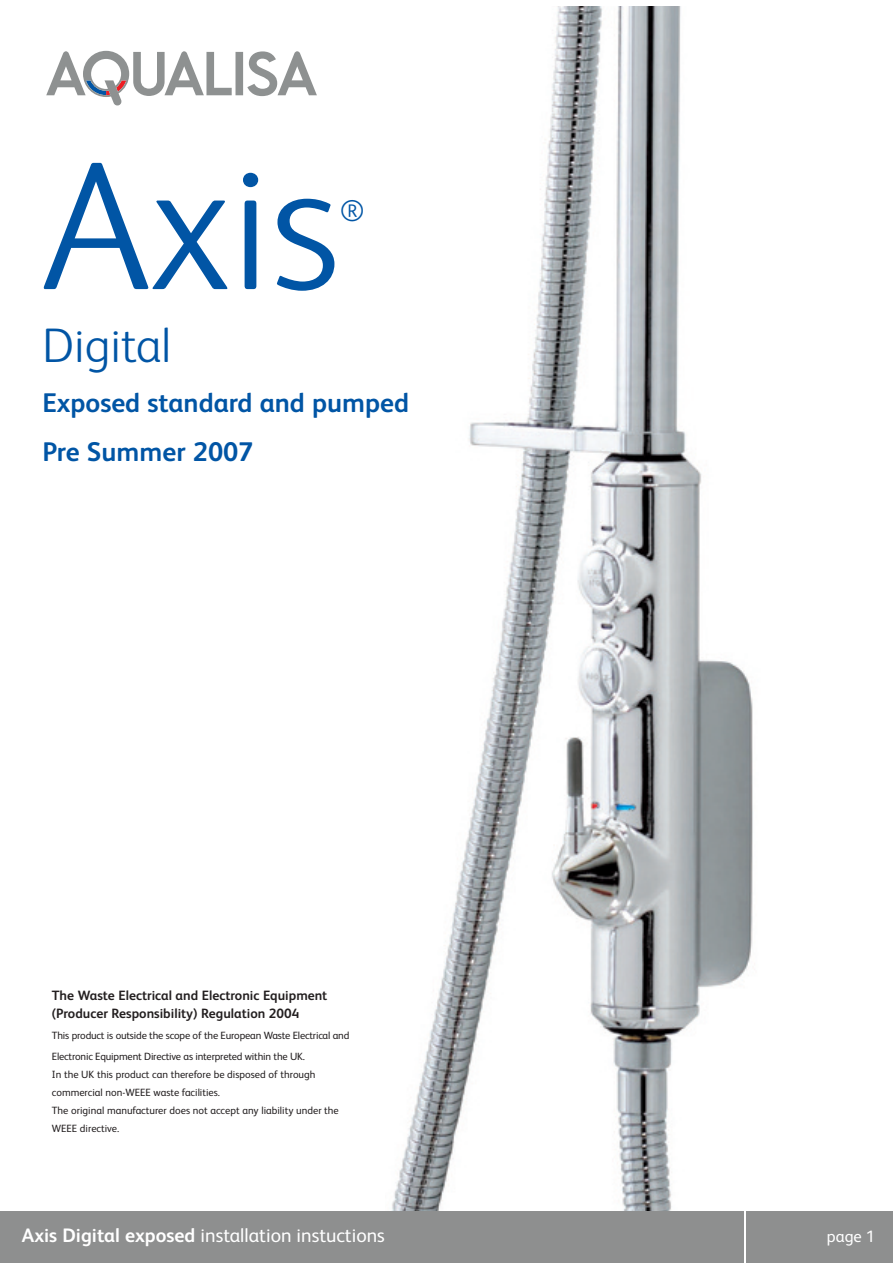
<style>
.page{position:relative;width:893px;height:1263px;background:#fff}
.page>*{position:absolute;margin:0;border:0;box-sizing:border-box;transform-origin:0 0}
.t1{font:300 183.75px "FS Albert";color:#0155a5}
.t2{font:300 48.6px "FS Albert";color:#0155a5}
.t3{font:300 30px "FS Albert";color:#0155a5}
.t4{font:700 27px/49.5px "FS Albert";color:#0155a5}
.t5{font:19.5px "FS Albert";color:#fff}
.t6{font:16.5px "FS Albert";color:#fff}
.t7{font:700 13.5px/18px "FS Albert";color:#231f20}
.t8{font:10.5px/18px "FS Albert";color:#231f20}
.s1{font-weight:700}
</style>
<div class="page">
<img style="left:386px;top:7px;width:413px;height:1205px">
<div style="left:1px;top:1212px;width:743px;height:51px;background:#8e8f8f"></div>
<div style="left:746px;top:1212px;width:147px;height:51px;background:#8e8f8f"></div>
<svg style="left:46px;top:51px;width:271px;height:54px"></svg>
<h1 class="t1" style="left:43px;top:163px;width:299px">Axis</h1>
<h3 class="t3" style="left:340px;top:200px;width:26px">®</h3>
<h2 class="t2" style="left:43px;top:329px;width:130px">Digital</h2>
<h3 class="t4" style="left:43px;top:380px;width:368px">Exposed standard and pumped<br>Pre Summer 2007</h3>
<p class="t7" style="left:52px;top:987px;width:277px">The Waste Electrical and Electronic Equipment (Producer Responsibility) Regulation 2004</p>
<p class="t8" style="left:52px;top:1025px;width:299px;line-height:21px">This product is outside the scope of the European Waste Electrical and<br>Electronic Equipment Directive as interpreted within the UK.</p>
<p class="t8" style="left:52px;top:1066px;width:289px">In the UK this product can therefore be disposed of through commercial non-WEEE waste facilities.<br>The original manufacturer does not accept any liability under the WEEE directive.</p>
<h3 class="t5" style="left:22px;top:1228px;width:365px"><span class="s1">Axis Digital exposed</span> installation instuctions</h3>
<h3 class="t6" style="left:827px;top:1230px;width:50px">page 1</h3>
</div>
